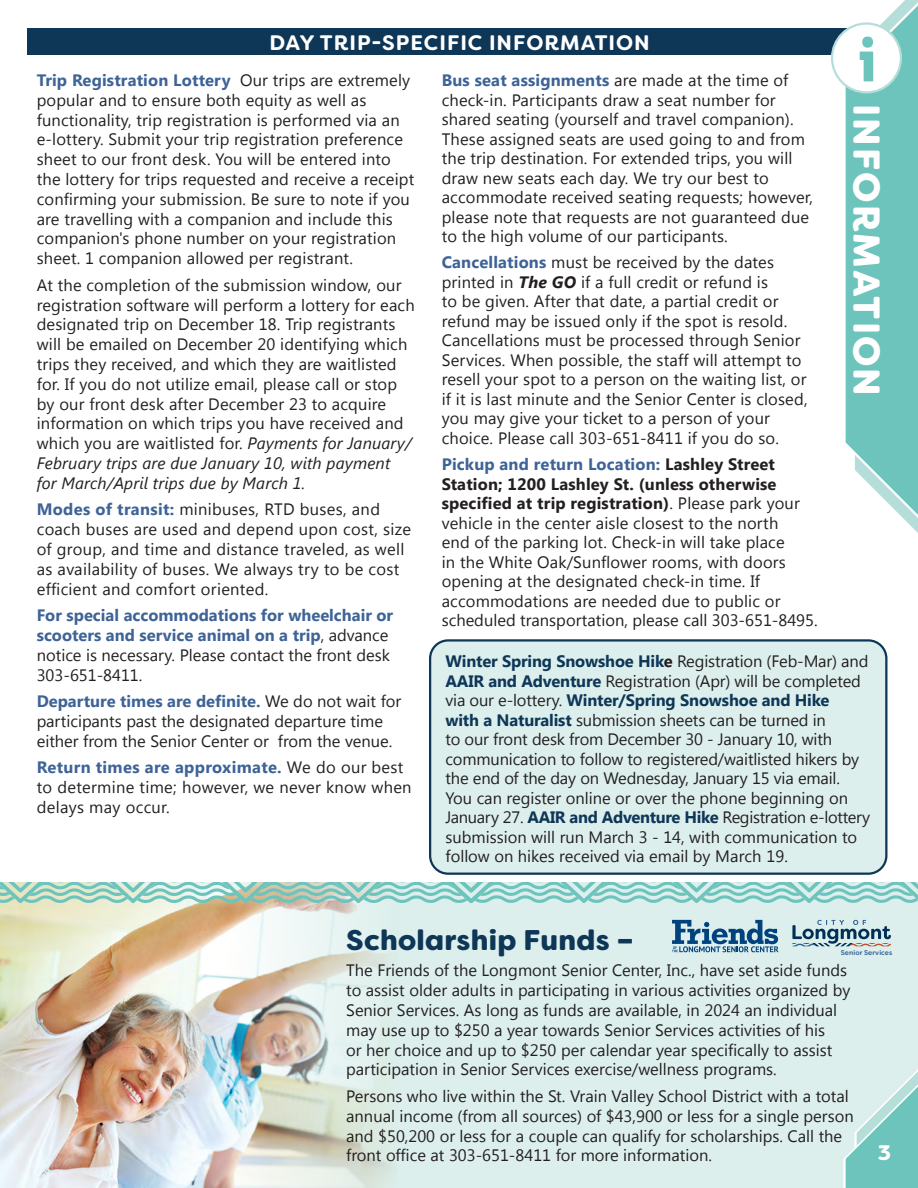
<style>
.page{position:relative;width:918px;height:1188px;background:#fff}
.page>*{position:absolute;margin:0;border:0;box-sizing:border-box;transform-origin:0 0}
.t1{font:900 37.5px "Filson Soft";letter-spacing:.06em;color:#fff}
.t2{font:900 28.5px "Filson Soft";letter-spacing:.01em;color:#0e3657}
.Section_Head{font:700 21px "Filson Soft";letter-spacing:.045em;color:#fff}
.t3{font:900 21px "Filson Soft";color:#fff}
.Body{font:16.5px/19.8px "Segoe UI";letter-spacing:.01em;color:#231f20}
.Body-2{font:16.5px/19.5px "Segoe UI";letter-spacing:-.01em;color:#231f20}
.Body-3{font:700 16.5px/19.8px "Segoe UI";color:#3e6397}
.t4{font:500 6.9px "Filson Soft";letter-spacing:.01em;color:#2e6095}
.s1{font-weight:700;color:#3e6397}
.s2{font-style:italic}
.s3{font-weight:400;color:#231f20}
.s4{font-weight:700;font-style:italic}
.s5{font-weight:700}
.s6{font-weight:700;color:#0e3657}
</style>
<div class="page">
<div style="left:0;top:882px;width:918px;height:306px;background:#dcefec"></div>
<img style="left:0;top:903px;width:391px;height:285px">
<div style="left:27px;top:28px;width:865px;height:26px;background:#0e3657"></div>
<svg style="left:0;top:882px;width:918px;height:21px"></svg>
<svg style="left:672px;top:920px;width:107px;height:32px"></svg>
<svg style="left:792px;top:920px;width:99px;height:26px"></svg>
<div style="left:430px;top:640px;width:456px;height:234px;background:#dcefec;border-radius:18px"></div>
<div style="left:429px;top:639px;width:458px;height:236px;border:2px solid #0e3657;border-radius:18px"></div>
<svg style="left:843px;top:1069px;width:75px;height:119px"></svg>
<svg style="left:832px;top:24px;width:69px;height:68px"></svg>
<svg style="left:841px;top:0;width:77px;height:533px"></svg>
<div style="left:831px;top:22px;width:71px;height:72px;border:2px solid #b5deda;border-radius:50%"></div>
<p class="Section_Head" style="left:269px;top:29px;width:382px">DAY TRIP-SPECIFIC INFORMATION</p>
<p class="Body" style="left:37px;top:70px;width:379px"><span class="s1">Trip Registration Lottery</span> Our trips are extremely popular and to ensure both equity as well as functionality, trip registration is performed via an e-lottery. Submit your trip registration preference sheet to our front desk. You will be entered into the lottery for trips requested and receive a receipt confirming your submission. Be sure to note if you are travelling with a companion and include this companion's phone number on your registration sheet. 1 companion allowed per registrant.</p>
<p class="Body" style="left:37px;top:274px;width:379px">At the completion of the submission window, our registration software will perform a lottery for each designated trip on December 18. Trip registrants will be emailed on December 20 identifying which trips they received, and which they are waitlisted for. If you do not utilize email, please call or stop by our front desk after December 23 to acquire information on which trips you have received and which you are waitlisted for. <span class="s2">Payments for January/ February trips are due January 10, with payment<br>for March/April trips due by March 1.</span></p>
<p class="Body" style="left:37px;top:499px;width:376px"><span class="s1">Modes of transit:</span> minibuses, RTD buses, and coach buses are used and depend upon cost, size of group, and time and distance traveled, as well as availability of buses. We always try to be cost efficient and comfort oriented.</p>
<p class="Body-3" style="left:37px;top:604px;width:358px">For special accommodations for wheelchair or scooters and service animal on a trip<span class="s3">, advance notice is necessary. Please contact the front desk 303-651-8411.</span></p>
<p class="Body" style="left:37px;top:691px;width:366px"><span class="s1">Departure times are definite.</span> We do not wait for participants past the designated departure time either from the Senior Center or from the venue.</p>
<p class="Body" style="left:37px;top:757px;width:376px"><span class="s1">Return times are approximate.</span> We do our best to determine time; however, we never know when delays may occur.</p>
<p class="Body" style="left:442px;top:70px;width:373px"><span class="s1">Bus seat assignments</span> are made at the time of check-in. Participants draw a seat number for shared seating (yourself and travel companion).<br>These assigned seats are used going to and from the trip destination. For extended trips, you will draw new seats each day. We try our best to accommodate received seating requests; however, please note that requests are not guaranteed due to the high volume of our participants.</p>
<p class="Body" style="left:442px;top:252px;width:367px"><span class="s1">Cancellations</span> must be received by the dates printed in <span class="s4">The GO</span> if a full credit or refund is<br>to be given. After that date, a partial credit or refund may be issued only if the spot is resold.<br>Cancellations must be processed through Senior Services. When possible, the staff will attempt to resell your spot to a person on the waiting list, or if it is last minute and the Senior Center is closed, you may give your ticket to a person of your choice. Please call 303-651-8411 if you do so.</p>
<p class="Body" style="left:442px;top:454px;width:377px"><span class="s1">Pickup and return Location:</span> <span class="s5">Lashley Street Station; 1200 Lashley St. (unless otherwise specified at trip registration)</span>. Please park your vehicle in the center aisle closest to the north<br>end of the parking lot. Check-in will take place<br>in the White Oak/Sunflower rooms, with doors opening at the designated check-in time. If accommodations are needed due to public or scheduled transportation, please call 303-651-8495.</p>
<h1 class="t1" style="left:891px;top:104px;width:294px;rotate:90deg">INFORMATION</h1>
<p class="Body-2" style="left:445px;top:651px;width:426px"><span class="s6">Winter Spring Snowshoe Hik</span><span class="s5">e</span> Registration (Feb-Mar) and <span class="s6">AAIR and Adventure</span> Registration (Apr) will be completed via our e-lottery. <span class="s6">Winter/Spring Snowshoe and Hike<br>with a Naturalist</span> submission sheets can be turned in<br>to our front desk from December 30 - January 10, with communication to follow to registered/waitlisted hikers by the end of the day on Wednesday, January 15 via email.<br>You can register online or over the phone beginning on January 27. <span class="s6">AAIR and Adventure Hike</span> Registration e-lottery submission will run March 3 - 14, with communication to follow on hikes received via email by March 19.</p>
<p class="t2" style="left:346px;top:922px;width:289px">Scholarship Funds –</p>
<p class="Body" style="left:346px;top:960px;width:506px">The Friends of the Longmont Senior Center, Inc., have set aside funds to assist older adults in participating in various activities organized by Senior Services. As long as funds are available, in 2024 an individual may use up to $250 a year towards Senior Services activities of his<br>or her choice and up to $250 per calendar year specifically to assist participation in Senior Services exercise/wellness programs.</p>
<p class="Body" style="left:346px;top:1086px;width:509px">Persons who live within the St. Vrain Valley School District with a total annual income (from all sources) of $43,900 or less for a single person and $50,200 or less for a couple can qualify for scholarships. Call the front office at 303-651-8411 for more information.</p>
<p class="t4" style="left:841px;top:949px;width:53px">Senior Services</p>
<p class="t3" style="left:878px;top:1140px;width:15px">3</p>
</div>
